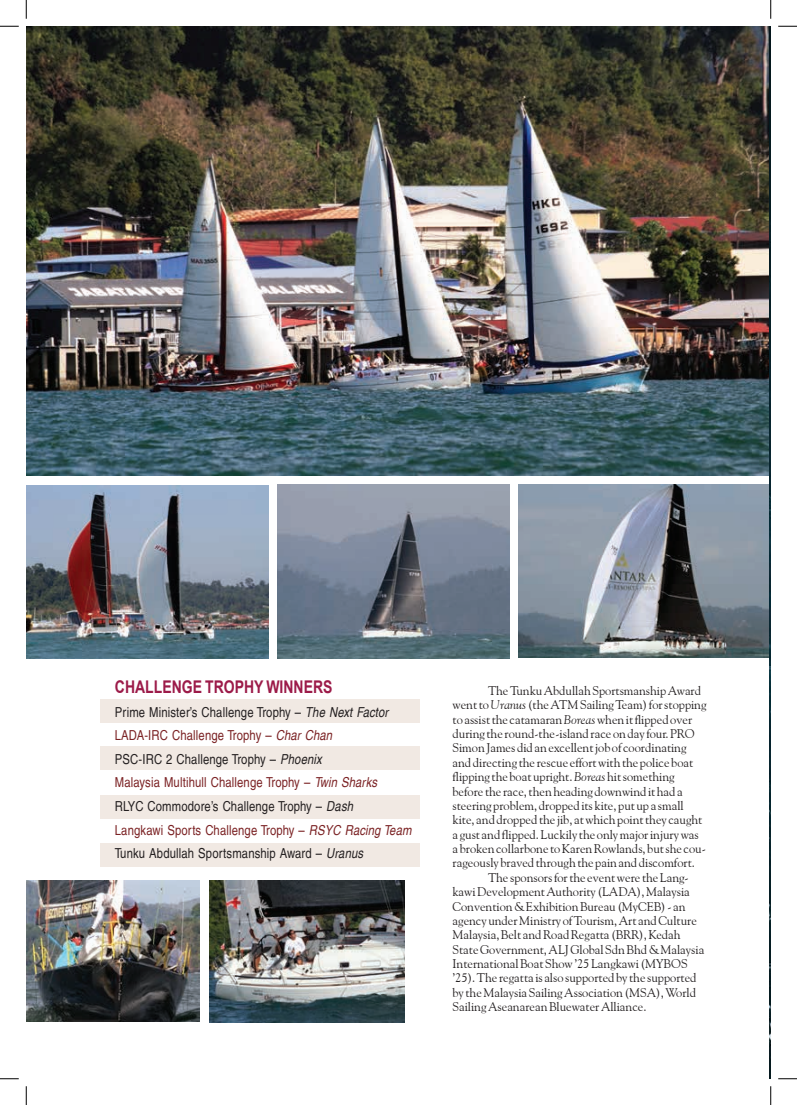
<style>
.page{position:relative;width:797px;height:1105px;background:#fff}
.page>*{position:absolute;margin:0;border:0;box-sizing:border-box;transform-origin:0 0}
.t1{font:700 17.5px "Arial";color:#9c1b49;scale:.8 1}
.t2{font:condensed 13.75px/23.6px "Helvetica LT";letter-spacing:.01em;color:#231f20}
.t3{font:12.5px "Goudy Old Style BT";color:#231f20}
.s1{font-style:italic}
.s2{color:#7b2224}
.s3{font-style:italic;color:#7b2224}
</style>
<div class="page">
<div style="left:100px;top:843px;width:320px;height:23px;background:#f1e9e3"></div>
<div style="left:100px;top:795px;width:320px;height:23px;background:#f1e9e3"></div>
<div style="left:100px;top:746px;width:320px;height:23px;background:#f1e9e3"></div>
<div style="left:100px;top:700px;width:320px;height:23px;background:#f1e9e3"></div>
<img style="left:26px;top:26px;width:743px;height:449px">
<img style="left:26px;top:485px;width:242px;height:173px">
<img style="left:518px;top:485px;width:251px;height:172px">
<img style="left:278px;top:485px;width:231px;height:173px">
<img style="left:26px;top:880px;width:174px;height:141px">
<img style="left:209px;top:880px;width:195px;height:142px">
<img style="left:769px;top:26px;width:1px;height:1052px">
<svg style="left:0;top:25px;width:19px;height:2px"></svg>
<svg style="left:778px;top:25px;width:19px;height:2px"></svg>
<svg style="left:0;top:1078px;width:19px;height:1px"></svg>
<svg style="left:778px;top:1078px;width:19px;height:1px"></svg>
<svg style="left:25px;top:0;width:2px;height:19px"></svg>
<svg style="left:25px;top:1086px;width:2px;height:19px"></svg>
<svg style="left:770px;top:0;width:1px;height:19px"></svg>
<svg style="left:770px;top:1086px;width:1px;height:19px"></svg>
<h1 class="t1" style="left:115px;top:675px;width:273px">CHALLENGE TROPHY WINNERS</h1>
<p class="t2" style="left:115px;top:700px;width:298px">Prime Minister’s Challenge Trophy – <span class="s1">The Next Factor </span><span class="s2">LADA-IRC Challenge Trophy –</span> <span class="s3">Char Chan<br></span>PSC-IRC 2 Challenge Trophy – <span class="s1">Phoenix<br></span><span class="s2">Malaysia Multihull Challenge Trophy –</span> <span class="s3">Twin Sharks<br></span>RLYC Commodore’s Challenge Trophy – <span class="s1">Dash<br></span><span class="s2">Langkawi Sports Challenge Trophy –</span> <span class="s3">RSYC Racing Team </span>Tunku Abdullah Sportsmanship Award – <span class="s1">Uranus</span></p>
<p class="t3" style="left:488px;top:683px;width:215px">The Tunku Abdullah Sportsmanship Award</p>
<p class="t3" style="left:452px;top:697px;width:255px">went to <span class="s1">Uranus</span> (the ATM Sailing Team) for stopping</p>
<p class="t3" style="left:452px;top:712px;width:241px">to assist the catamaran <span class="s1">Boreas</span> when it flipped over</p>
<p class="t3" style="left:452px;top:726px;width:244px">during the round-the-island race on day four. PRO</p>
<p class="t3" style="left:452px;top:740px;width:235px">Simon James did an excellent job of coordinating</p>
<p class="t3" style="left:452px;top:755px;width:242px">and directing the rescue effort with the police boat</p>
<p class="t3" style="left:452px;top:769px;width:223px">flipping the boat upright. <span class="s1">Boreas</span> hit something</p>
<p class="t3" style="left:452px;top:783px;width:232px">before the race, then heading downwind it had a</p>
<p class="t3" style="left:452px;top:798px;width:233px">steering problem, dropped its kite, put up a small</p>
<p class="t3" style="left:452px;top:812px;width:251px">kite, and dropped the jib, at which point they caught</p>
<p class="t3" style="left:452px;top:827px;width:248px">a gust and flipped. Luckily the only major injury was</p>
<p class="t3" style="left:452px;top:841px;width:255px">a broken collarbone to Karen Rowlands, but she cou-</p>
<p class="t3" style="left:452px;top:855px;width:244px">rageously braved through the pain and discomfort.</p>
<p class="t3" style="left:488px;top:870px;width:202px">The sponsors for the event were the Lang-</p>
<p class="t3" style="left:452px;top:884px;width:239px">kawi Development Authority (LADA), Malaysia</p>
<p class="t3" style="left:452px;top:898px;width:234px">Convention &amp; Exhibition Bureau (MyCEB) - an</p>
<p class="t3" style="left:452px;top:913px;width:246px">agency under Ministry of Tourism, Art and Culture</p>
<p class="t3" style="left:452px;top:927px;width:229px">Malaysia, Belt and Road Regatta (BRR), Kedah</p>
<p class="t3" style="left:452px;top:942px;width:253px">State Government, ALJ Global Sdn Bhd &amp; Malaysia</p>
<p class="t3" style="left:452px;top:956px;width:237px">International Boat Show ’25 Langkawi (MYBOS</p>
<p class="t3" style="left:452px;top:970px;width:245px">’25). The regatta is also supported by the supported</p>
<p class="t3" style="left:452px;top:985px;width:245px">by the Malaysia Sailing Association (MSA), World</p>
<p class="t3" style="left:452px;top:999px;width:195px">Sailing Aseanarean Bluewater Alliance.</p>
</div>
